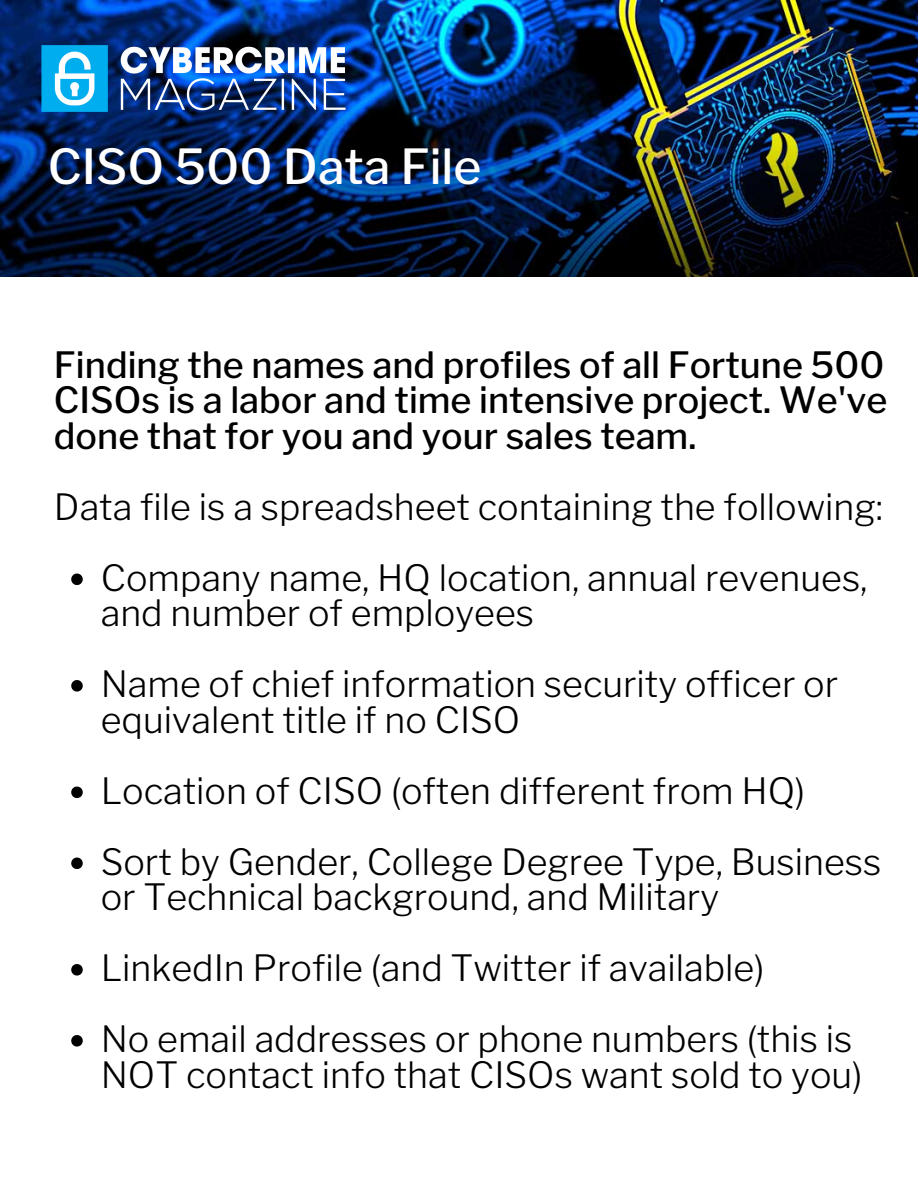
<style>
.page{position:relative;width:918px;height:1188px;background:#fff}
.page>*{position:absolute;margin:0;border:0;box-sizing:border-box;transform-origin:0 0}
.t1{font:500 48px "Libre Franklin";color:#fff}
.t2{font:300 36px/70.9px "Libre Franklin";color:#000}
.t3{font:500 36px/35.5px "Libre Franklin";color:#000;text-align:justify}
</style>
<div class="page">
<img style="left:0;top:0;width:918px;height:277px">
<img style="left:30px;top:35px;width:327px;height:87px">
<svg style="left:71px;top:574px;width:12px;height:11px"></svg>
<svg style="left:71px;top:680px;width:12px;height:12px"></svg>
<svg style="left:71px;top:787px;width:12px;height:11px"></svg>
<svg style="left:71px;top:858px;width:12px;height:11px"></svg>
<svg style="left:71px;top:964px;width:12px;height:12px"></svg>
<svg style="left:71px;top:1035px;width:12px;height:12px"></svg>
<h1 class="t1" style="left:48px;top:138px;width:435px">CISO 500 Data File</h1>
<p class="t3" style="left:54px;top:347px;width:835px">Finding the names and profiles of all Fortune 500<br>CISOs is a labor and time intensive project. We've done that for you and your sales team.</p>
<p class="t2" style="left:54px;top:471px;width:831px">Data file is a spreadsheet containing the following:</p>
<p class="t2" style="left:101px;top:560px;width:768px;line-height:35.5px">Company name, HQ location, annual revenues, and number of employees</p>
<p class="t2" style="left:101px;top:667px;width:739px;line-height:35.5px">Name of chief information security officer or equivalent title if no CISO</p>
<p class="t2" style="left:101px;top:755px;width:782px">Location of CISO (often different from HQ)<br>Sort by Gender, College Degree Type, Business</p>
<p class="t2" style="left:101px;top:862px;width:753px">or Technical background, and Military<br>LinkedIn Profile (and Twitter if available)<br>No email addresses or phone numbers (this is</p>
<p class="t2" style="left:101px;top:1039px;width:763px">NOT contact info that CISOs want sold to you)</p>
</div>
